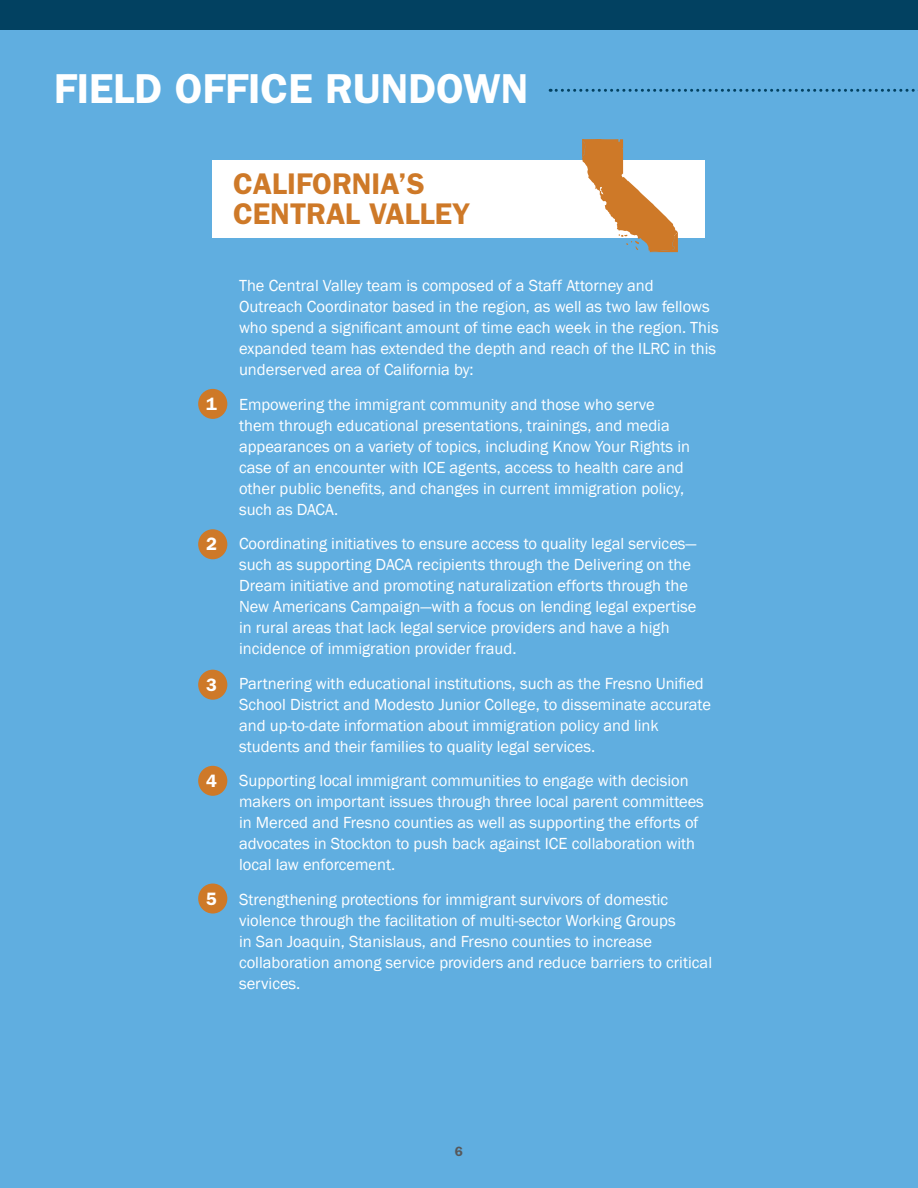
<style>
.page{position:relative;width:918px;height:1188px;background:#60aee0}
.page>*{position:absolute;margin:0;border:0;box-sizing:border-box;transform-origin:0 0}
.t1{font:600 42px "ITC Franklin Gothic Std";color:#fff}
.t2{font:600 30px/30px "ITC Franklin Gothic Std";color:#ce7928}
.t3{font:600 18px "ITC Franklin Gothic Std";color:#fff}
.t4{font:16.5px/21px "Franklin Gothic";color:#fff}
.t5{font:600 13.5px "ITC Franklin Gothic Std";color:#57585a}
</style>
<div class="page">
<div style="left:198px;top:389px;width:29px;height:30px;background:#ce7928;border-radius:50%"></div>
<div style="left:198px;top:529px;width:29px;height:30px;background:#ce7928;border-radius:50%"></div>
<div style="left:198px;top:670px;width:29px;height:30px;background:#ce7928;border-radius:50%"></div>
<div style="left:198px;top:766px;width:29px;height:30px;background:#ce7928;border-radius:50%"></div>
<div style="left:198px;top:884px;width:29px;height:30px;background:#ce7928;border-radius:50%"></div>
<div style="left:213px;top:160px;width:492px;height:78px;background:#fff"></div>
<svg style="left:582px;top:139px;width:96px;height:113px"></svg>
<svg style="left:550px;top:89px;width:368px;height:3px"></svg>
<div style="left:0;top:0;width:918px;height:29px;background:#024161"></div>
<h1 class="t1" style="left:54px;top:64px;width:476px">FIELD OFFICE RUNDOWN</h1>
<h2 class="t2" style="left:233px;top:169px;width:239px">CALIFORNIA’S<br>CENTRAL VALLEY</h2>
<p class="t3" style="left:206px;top:393px;width:12px">1</p>
<p class="t3" style="left:206px;top:534px;width:12px">2</p>
<p class="t3" style="left:206px;top:674px;width:12px">3</p>
<p class="t3" style="left:206px;top:770px;width:12px">4</p>
<p class="t3" style="left:206px;top:888px;width:12px">5</p>
<p class="t4" style="left:239px;top:276px;width:481px">The Central Valley team is composed of a Staff Attorney and Outreach Coordinator based in the region, as well as two law fellows who spend a significant amount of time each week in the region. This expanded team has extended the depth and reach of the ILRC in this underserved area of California by:</p>
<p class="t4" style="left:239px;top:394px;width:453px">Empowering the immigrant community and those who serve them through educational presentations, trainings, and media appearances on a variety of topics, including Know Your Rights in case of an encounter with ICE agents, access to health care and other public benefits, and changes in current immigration policy, such as DACA.</p>
<p class="t4" style="left:239px;top:534px;width:459px">Coordinating initiatives to ensure access to quality legal services— such as supporting DACA recipients through the Delivering on the Dream initiative and promoting naturalization efforts through the New Americans Campaign—with a focus on lending legal expertise in rural areas that lack legal service providers and have a high incidence of immigration provider fraud.</p>
<p class="t4" style="left:239px;top:673px;width:473px">Partnering with educational institutions, such as the Fresno Unified School District and Modesto Junior College, to disseminate accurate and up-to-date information about immigration policy and link students and their families to quality legal services.</p>
<p class="t4" style="left:239px;top:771px;width:466px">Supporting local immigrant communities to engage with decision makers on important issues through three local parent committees in Merced and Fresno counties as well as supporting the efforts of advocates in Stockton to push back against ICE collaboration with local law enforcement.</p>
<p class="t4" style="left:239px;top:889px;width:475px">Strengthening protections for immigrant survivors of domestic violence through the facilitation of multi-sector Working Groups<br>in San Joaquin, Stanislaus, and Fresno counties to increase collaboration among service providers and reduce barriers to critical services.</p>
<p class="t5" style="left:455px;top:1143px;width:10px">6</p>
</div>
